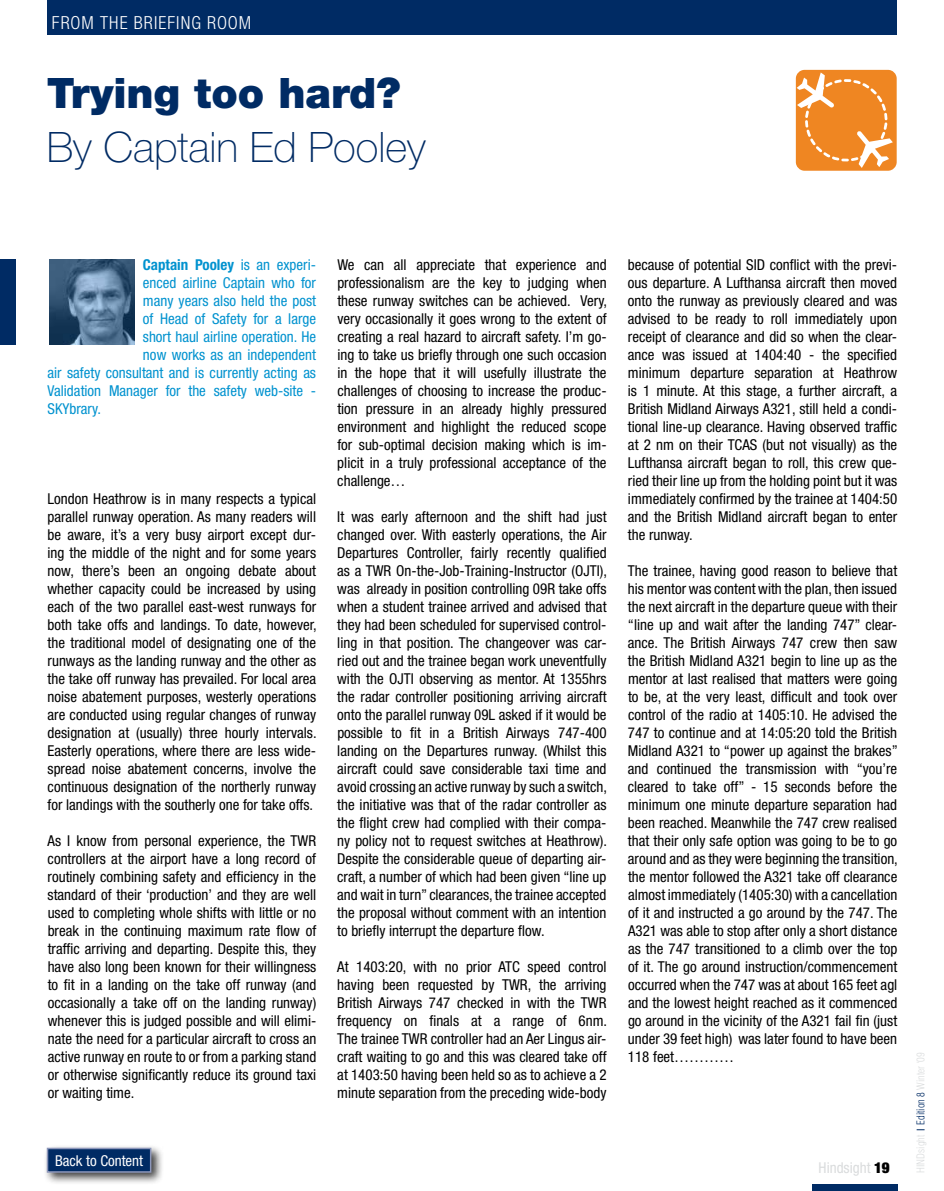
<style>
.page{position:relative;width:944px;height:1191px;background:#fff}
.page>*{position:absolute;margin:0;border:0;box-sizing:border-box;transform-origin:0 0}
.t1{font:100 42px "Helvetica Neue LT Std";color:#002b64}
.t2{font:900 42px "Helvetica Neue LT Std";color:#002b64}
.t3{font:300 condensed 18px "Helvetica Neue LT Std";letter-spacing:.06em;color:#fff}
.t4{font:condensed 15px/18px "Helvetica Neue LT Std";color:#000;text-align:justify}
.t5{font:condensed 15px "Helvetica Neue LT Std";color:#0092cf}
.t6{font:700 condensed 15px "Helvetica Neue LT Std";color:#0092cf}
.t7{font:condensed 15px "Helvetica Neue LT Std";color:#fff}
.t8{font:condensed 15px "Helvetica Neue LT Std";color:#dadcdd}
.t9{font:300 condensed 10.5px "Helvetica LT Std";color:#dadcdd}
.s1{font-weight:400}
.s2{font-weight:900;color:#000}
.s3{color:#002b64}
</style>
<div class="page">
<div style="left:48px;top:0;width:849px;height:34px;background:#002b64"></div>
<div style="left:812px;top:1184px;width:85px;height:7px;background:#002b64"></div>
<div style="left:43px;top:1143px;width:134px;height:48px;background:#000;opacity:.75"></div>
<div style="left:48px;top:1148px;width:103px;height:24px;background:#002b64"></div>
<div style="left:47px;top:1147px;width:104px;height:25px;border:2px solid #8c96ba"></div>
<div style="left:795px;top:69px;width:103px;height:103px;background:#ef8622;border-radius:10px"></div>
<div style="left:794px;top:68px;width:105px;height:105px;border:2px solid #fff;border-radius:10px"></div>
<svg style="left:797px;top:71px;width:96px;height:98px"></svg>
<div style="left:0;top:259px;width:15px;height:85px;background:#002b64"></div>
<img style="left:49px;top:259px;width:85px;height:85px">
<p class="t3" style="left:52px;top:13px;width:201px">FROM THE BRIEFING ROOM</p>
<h1 class="t2" style="left:47px;top:68px;width:355px">Trying too hard?</h1>
<h1 class="t1" style="left:47px;top:123px;width:381px">By Captain Ed Pooley</h1>
<p class="t6" style="left:143px;top:256px;width:175px">Captain Pooley <span class="s1">is an experi-</span></p>
<p class="t5" style="left:143px;top:274px;width:175px">enced airline Captain who for</p>
<p class="t5" style="left:143px;top:292px;width:175px">many years also held the post</p>
<p class="t5" style="left:143px;top:310px;width:175px">of Head of Safety for a large</p>
<p class="t5" style="left:143px;top:328px;width:175px">short haul airline operation. He</p>
<p class="t5" style="left:143px;top:346px;width:175px">now works as an independent</p>
<p class="t5" style="left:48px;top:364px;width:270px">air safety consultant and is currently acting as</p>
<p class="t5" style="left:48px;top:382px;width:270px">Validation Manager for the safety web-site -</p>
<p class="t5" style="left:48px;top:400px;width:55px">SKYbrary.</p>
<p class="t4" style="left:48px;top:490px;width:271px">London Heathrow is in many respects a typical parallel runway operation. As many readers will be aware, it’s a very busy airport except dur&shy;ing the middle of the night and for some years now, there’s been an ongoing debate about whether capacity could be increased by using each of the two parallel east-west runways for both take offs and landings. To date, however, the traditional model of designating one of the runways as the landing runway and the other as the take off runway has prevailed. For local area noise abatement purposes, westerly operations are conducted using regular changes of runway designation at (usually) three hourly intervals.<br>Easterly operations, where there are less wide&shy;spread noise abatement concerns, involve the continuous designation of the northerly runway for landings with the southerly one for take offs.</p>
<p class="t4" style="left:48px;top:832px;width:270px">As I know from personal experience, the TWR controllers at the airport have a long record of routinely combining safety and efficiency in the standard of their ‘production’ and they are well used to completing whole shifts with little or no break in the continuing maximum rate flow of traffic arriving and departing. Despite this, they have also long been known for their willingness to fit in a landing on the take off runway (and occasionally a take off on the landing runway) whenever this is judged possible and will elimi&shy;nate the need for a particular aircraft to cross an active runway en route to or from a parking stand or otherwise significantly reduce its ground taxi or waiting time.</p>
<p class="t4" style="left:337px;top:256px;width:271px">We can all appreciate that experience and professionalism are the key to judging when these runway switches can be achieved. Very, very occasionally it goes wrong to the extent of creating a real hazard to aircraft safety. I’m go&shy;ing to take us briefly through one such occasion in the hope that it will usefully illustrate the challenges of choosing to increase the produc&shy;tion pressure in an already highly pressured environment and highlight the reduced scope for sub-optimal decision making which is im&shy;plicit in a truly professional acceptance of the challenge…</p>
<p class="t4" style="left:337px;top:508px;width:271px">It was early afternoon and the shift had just changed over. With easterly operations, the Air Departures Controller, fairly recently qualified as a TWR On-the-Job-Training-Instructor (OJTI), was already in position controlling 09R take offs when a student trainee arrived and advised that they had been scheduled for supervised control&shy;ling in that position. The changeover was car&shy;ried out and the trainee began work uneventfully with the OJTI observing as mentor. At 1355hrs the radar controller positioning arriving aircraft onto the parallel runway 09L asked if it would be possible to fit in a British Airways 747-400 landing on the Departures runway. (Whilst this aircraft could save considerable taxi time and avoid crossing an active runway by such a switch, the initiative was that of the radar controller as the flight crew had complied with their compa&shy;ny policy not to request switches at Heathrow).<br>Despite the considerable queue of departing air&shy;craft, a number of which had been given “line up and wait in turn” clearances, the trainee accepted the proposal without comment with an intention to briefly interrupt the departure flow.</p>
<p class="t4" style="left:337px;top:958px;width:271px">At 1403:20, with no prior ATC speed control having been requested by TWR, the arriving British Airways 747 checked in with the TWR frequency on finals at a range of 6nm.<br>The trainee TWR controller had an Aer Lingus air&shy;craft waiting to go and this was cleared take off at 1403:50 having been held so as to achieve a 2 minute separation from the preceding wide-body</p>
<p class="t7" style="left:55px;top:1151px;width:90px">Back to Content</p>
<p class="t4" style="left:628px;top:256px;width:271px">because of potential SID conflict with the previ&shy;ous departure. A Lufthansa aircraft then moved onto the runway as previously cleared and was advised to be ready to roll immediately upon receipt of clearance and did so when the clear&shy;ance was issued at 1404:40 - the specified minimum departure separation at Heathrow is 1 minute. At this stage, a further aircraft, a British Midland Airways A321, still held a condi&shy;tional line-up clearance. Having observed traffic at 2 nm on their TCAS (but not visually) as the Lufthansa aircraft began to roll, this crew que&shy;ried their line up from the holding point but it was immediately confirmed by the trainee at 1404:50 and the British Midland aircraft began to enter the runway.</p>
<p class="t4" style="left:628px;top:562px;width:271px">The trainee, having good reason to believe that his mentor was content with the plan, then issued the next aircraft in the departure queue with their “line up and wait after the landing 747” clear&shy;ance. The British Airways 747 crew then saw the British Midland A321 begin to line up as the mentor at last realised that matters were going to be, at the very least, difficult and took over control of the radio at 1405:10. He advised the 747 to continue and at 14:05:20 told the British Midland A321 to “power up against the brakes” and continued the transmission with “you’re cleared to take off” - 15 seconds before the minimum one minute departure separation had been reached. Meanwhile the 747 crew realised that their only safe option was going to be to go around and as they were beginning the transition, the mentor followed the A321 take off clearance almost immediately (1405:30) with a cancellation of it and instructed a go around by the 747. The A321 was able to stop after only a short distance as the 747 transitioned to a climb over the top of it. The go around instruction/commencement occurred when the 747 was at about 165 feet agl and the lowest height reached as it commenced go around in the vicinity of the A321 fail fin (just under 39 feet high) was later found to have been 118 feet…………</p>
<p class="t8" style="left:819px;top:1158px;width:73px">Hindsight <span class="s2">19</span></p>
<p class="t9" style="left:914px;top:1172px;width:122px;rotate:-90deg">HINDsight <span class="s3">Edition 8</span> Winter ‘09</p>
</div>
